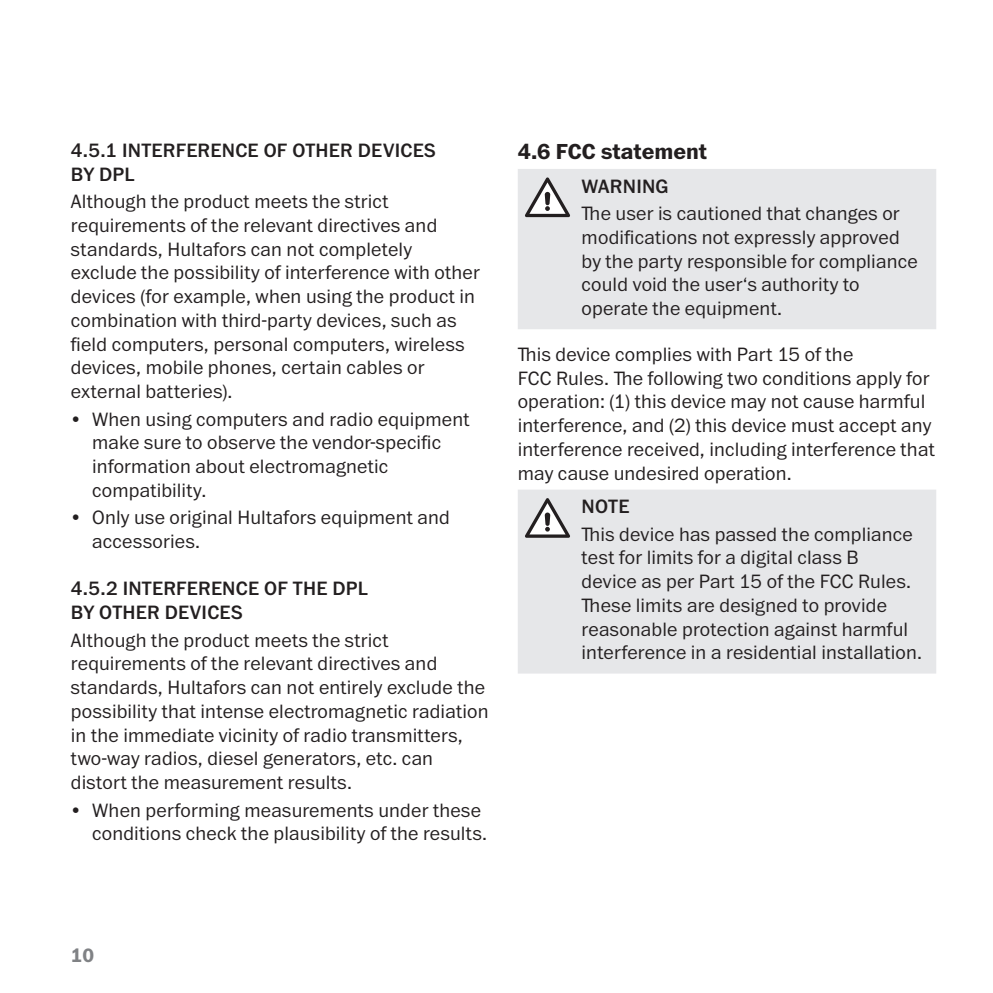
<style>
.page{position:relative;width:993px;height:993px;background:#fff}
.page>*{position:absolute;margin:0;border:0;box-sizing:border-box;transform-origin:0 0}
.Head_3{font:700 22.5px "Franklin ITC Pro";color:#231f20}
.Body{font:300 20px/23.8px "Franklin ITC Pro";letter-spacing:.01em;color:#231f20}
.Chart{font:300 20px/23.8px "Franklin ITC Pro";letter-spacing:.01em;color:#231f20}
.Head_4{font:500 20px/23.8px "Franklin ITC Pro";letter-spacing:.01em;color:#231f20}
.t1{font:700 20px "Franklin ITC Pro";color:#808285}
</style>
<div class="page">
<div style="left:518px;top:169px;width:417px;height:160px;background:#e6e7e9"></div>
<svg style="left:524px;top:177px;width:46px;height:40px"></svg>
<div style="left:518px;top:490px;width:417px;height:183px;background:#e6e7e9"></div>
<svg style="left:524px;top:498px;width:46px;height:39px"></svg>
<p class="Head_4" style="left:71px;top:139px;width:366px">4.5.1 INTERFERENCE OF OTHER DEVICES<br>BY DPL</p>
<p class="Body" style="left:71px;top:190px;width:410px">Although the product meets the strict requirements of the relevant directives and standards, Hultafors can not completely exclude the possibility of interference with other devices (for example, when using the product in combination with third-party devices, such as field computers, personal computers, wireless devices, mobile phones, certain cables or external batteries).</p>
<p class="Body" style="left:92px;top:407px;width:379px;text-indent:-21px">• When using computers and radio equipment make sure to observe the vendor-specific information about electromagnetic compatibility.</p>
<p class="Body" style="left:92px;top:506px;width:359px;text-indent:-21px">• Only use original Hultafors equipment and accessories.</p>
<p class="Head_4" style="left:71px;top:577px;width:298px">4.5.2 INTERFERENCE OF THE DPL<br>BY OTHER DEVICES</p>
<p class="Body" style="left:71px;top:628px;width:419px">Although the product meets the strict requirements of the relevant directives and standards, Hultafors can not entirely exclude the possibility that intense electromagnetic radiation in the immediate vicinity of radio transmitters, two-way radios, diesel generators, etc. can distort the measurement results.</p>
<p class="Body" style="left:92px;top:798px;width:396px;text-indent:-21px">• When performing measurements under these conditions check the plausibility of the results.</p>
<p class="Head_3" style="left:517px;top:138px;width:191px">4.6 FCC statement</p>
<p class="Head_4" style="left:581px;top:175px;width:89px">WARNING</p>
<p class="Body" style="left:581px;top:202px;width:337px">The user is cautioned that changes or modifications not expressly approved by the party responsible for compliance could void the user‘s authority to operate the equipment.</p>
<p class="Chart" style="left:517px;top:342px;width:418px">This device complies with Part 15 of the<br>FCC Rules. The following two conditions apply for operation: (1) this device may not cause harmful interference, and (2) this device must accept any interference received, including interference that may cause undesired operation.</p>
<p class="Head_4" style="left:581px;top:495px;width:50px">NOTE</p>
<p class="Body" style="left:581px;top:522px;width:342px">This device has passed the compliance test for limits for a digital class B<br>device as per Part 15 of the FCC Rules.<br>These limits are designed to provide reasonable protection against harmful interference in a residential installation.</p>
<p class="t1" style="left:71px;top:943px;width:25px">10</p>
</div>
